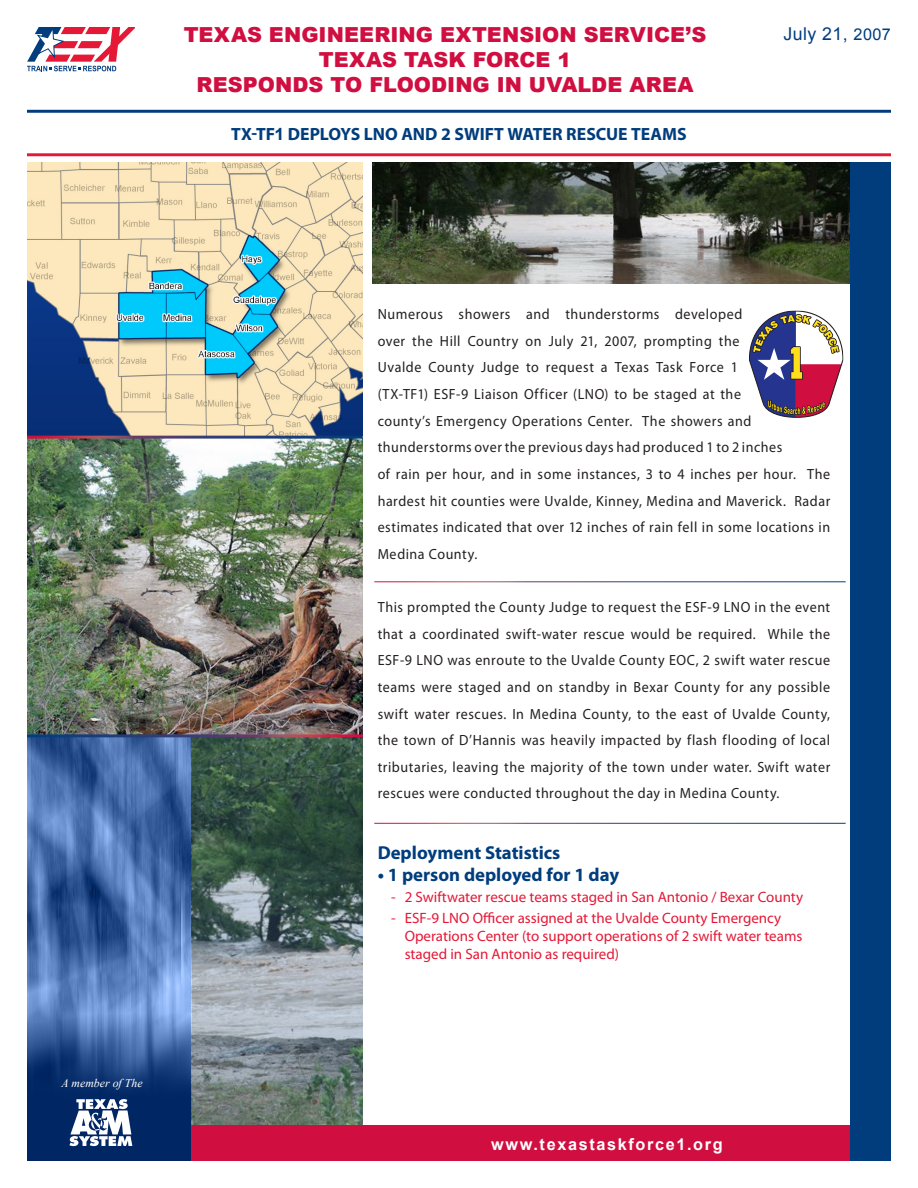
<style>
.page{position:relative;width:918px;height:1188px;background:#fff}
.page>*{position:absolute;margin:0;border:0;box-sizing:border-box;transform-origin:0 0}
.t1{font:900 20.7px/24.9px "Arial";color:#d10e40;text-align:center}
.t2{font:700 18.75px "Myriad Pro";color:#013d7d}
.t3{font:700 17.7px "Myriad Pro";color:#013d7d}
.t4{font:17.7px "Arial";letter-spacing:.025em;color:#013d7d}
.t5{font:700 16.2px "Arial";letter-spacing:.1em;color:#fff}
.t6{font:15px/18px "Myriad Pro";color:#e51836}
.t7{font:14.85px/26.5px "Myriad Pro";letter-spacing:.04em;color:#231f20;scale:.95 1}
.t8{font:italic 11.85px "Times New Roman";color:#fff}
.s1{font-size:19.65px}
.s2{font-family:"Arial";font-size:16.8px}
.s3{font-size:16.2px}
</style>
<div class="page">
<img style="left:27px;top:737px;width:165px;height:424px">
<img style="left:373px;top:162px;width:477px;height:121px">
<img style="left:27px;top:162px;width:336px;height:274px">
<img style="left:27px;top:439px;width:336px;height:295px">
<img style="left:192px;top:737px;width:171px;height:388px">
<svg style="left:749px;top:310px;width:94px;height:108px"></svg>
<svg style="left:27px;top:27px;width:108px;height:44px"></svg>
<svg style="left:69px;top:1099px;width:63px;height:47px"></svg>
<div style="left:850px;top:162px;width:41px;height:999px;background:#013d7d"></div>
<div style="left:192px;top:1125px;width:658px;height:36px;background:#d10e40"></div>
<hr style="left:27px;top:110px;width:864px;height:3px;background:#013d7d">
<hr style="left:27px;top:153px;width:864px;height:3px;background:#e51836">
<p class="t1" style="left:184px;top:21px;width:524px">TEXAS ENGINEERING EXTENSION SERVICE’S<br>TEXAS TASK FORCE <span class="s1">1</span></p>
<p class="t1" style="left:197px;top:71px;width:498px">RESPONDS TO FLOODING IN UVALDE AREA</p>
<p class="t3" style="left:231px;top:122px;width:455px">TX-TF<span class="s2">1</span> DEPLOYS LNO AND 2 SWIFT WATER RESCUE TEAMS</p>
<p class="t4" style="left:783px;top:22px;width:109px">July 21, <span class="s3">2007</span></p>
<p class="t8" style="left:62px;top:1075px;width:82px">A member of The</p>
<p class="t7" style="left:378px;top:301px;width:478px">Numerous showers and thunderstorms developed<br>over the Hill Country on July 21, 2007, prompting the<br>Uvalde County Judge to request a Texas Task Force 1<br>(TX-TF1) ESF-9 Liaison Officer (LNO) to be staged at the<br>county’s Emergency Operations Center. The showers and thunderstorms over the previous days had produced 1 to 2 inches<br>of rain per hour, and in some instances, 3 to 4 inches per hour. The hardest hit counties were Uvalde, Kinney, Medina and Maverick. Radar estimates indicated that over 12 inches of rain fell in some locations in Medina County.</p>
<p class="t7" style="left:378px;top:594px;width:478px;text-align:justify">This prompted the County Judge to request the ESF-9 LNO in the event that a coordinated swift-water rescue would be required. While the ESF-9 LNO was enroute to the Uvalde County EOC, 2 swift water rescue teams were staged and on standby in Bexar County for any possible swift water rescues. In Medina County, to the east of Uvalde County, the town of D’Hannis was heavily impacted by flash flooding of local tributaries, leaving the majority of the town under water. Swift water rescues were conducted throughout the day in Medina County.</p>
<p class="t2" style="left:378px;top:840px;width:184px">DEPLOYMENT STATISTICS</p>
<p class="t2" style="left:378px;top:863px;width:243px">• 1 PERSON DEPLOYED FOR 1 DAY</p>
<p class="t6" style="left:391px;top:888px;width:413px">- 2 Swiftwater rescue teams staged in San Antonio / Bexar County</p>
<p class="t6" style="left:405px;top:909px;width:399px;text-indent:-14px">- ESF-9 LNO Officer assigned at the Uvalde County Emergency<br>Operations Center (to support operations of 2 swift water teams staged in San Antonio as required)</p>
<p class="t5" style="left:491px;top:1133px;width:233px">www.texastaskforce1.org</p>
</div>
